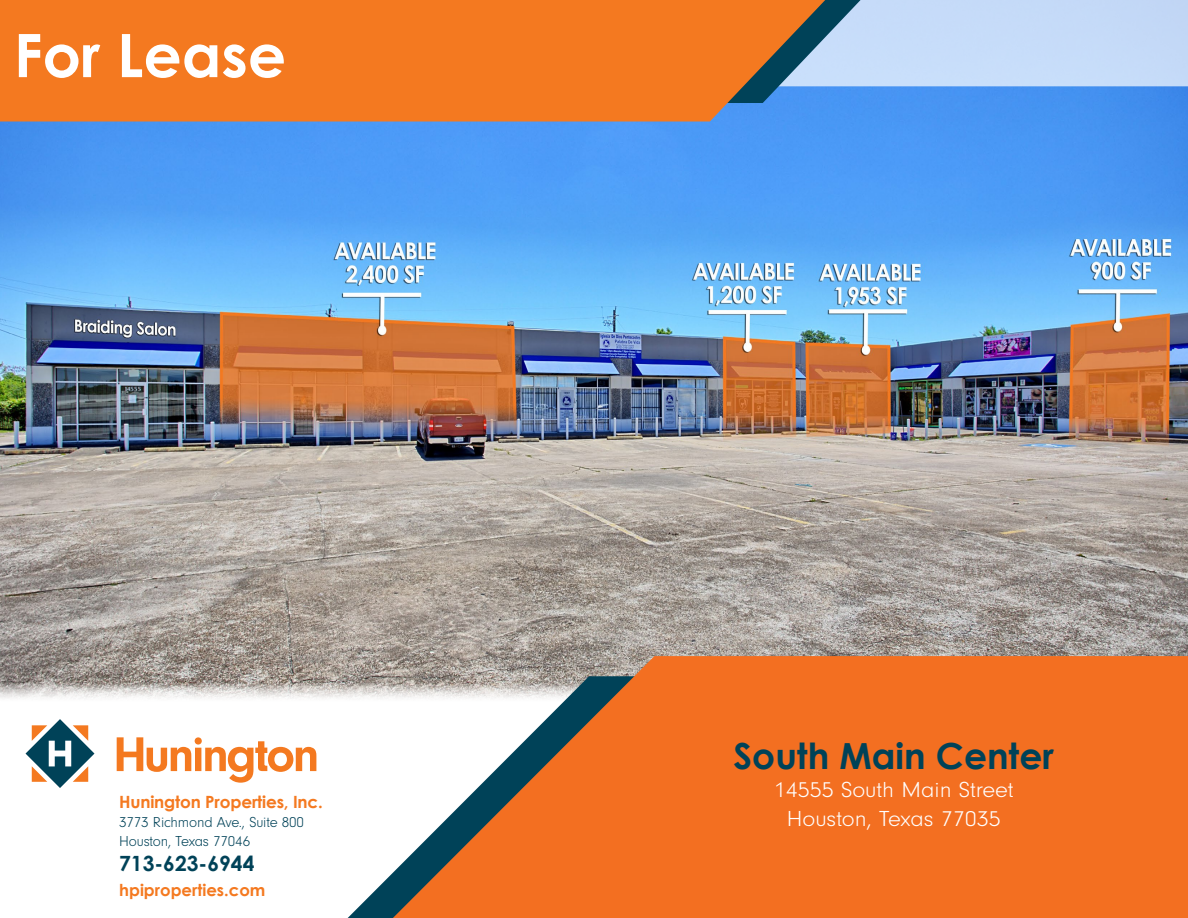
<style>
.page{position:relative;width:1188px;height:918px;background:#fff}
.page>*{position:absolute;margin:0;border:0;box-sizing:border-box;transform-origin:0 0}
.t1{font:700 60px "Century Gothic";color:#fff}
.t2{font:700 36px "Century Gothic";color:#004258}
.t3{font:300 22.5px/28.8px "Neuzeit Gro";color:#fff;text-align:center;scale:1.06 1}
.t4{font:700 21px "Century Gothic";color:#004258}
.t5{font:700 16.8px "Century Gothic";letter-spacing:-.01em;color:#f47920}
.t6{font:700 16.5px "Century Gothic";color:#f47920}
.t7{font:300 15px/18.8px "Neuzeit Gro";letter-spacing:-.01em;color:#004258}
</style>
<div class="page">
<img style="left:0;top:86px;width:1188px;height:613px">
<div style="left:887px;top:0;width:301px;height:86px;background:#c6dbf9"></div>
<svg style="left:26px;top:719px;width:68px;height:69px"></svg>
<svg style="left:117px;top:737px;width:199px;height:46px"></svg>
<svg style="left:834px;top:0;width:53px;height:103px;background:#a5c6ee"></svg>
<svg style="left:327px;top:676px;width:65px;height:242px"></svg>
<svg style="left:392px;top:656px;width:796px;height:262px;background:#e57a3a"></svg>
<svg style="left:0;top:0;width:834px;height:122px;background:#e5792c"></svg>
<h1 class="t1" style="left:14px;top:10px;width:274px">For Lease</h1>
<p class="t5" style="left:119px;top:789px;width:205px">Hunington Properties, Inc.</p>
<p class="t7" style="left:119px;top:813px;width:186px">3773 Richmond Ave., Suite 800<br>Houston, Texas 77046</p>
<h3 class="t4" style="left:119px;top:847px;width:137px">713-623-6944</h3>
<p class="t6" style="left:119px;top:878px;width:148px">hpiproperties.com</p>
<h2 class="t2" style="left:734px;top:728px;width:322px">South Main Center</h2>
<h3 class="t3" style="left:774px;top:776px;width:228px">14555 South Main Street<br>Houston, Texas 77035</h3>
</div>
